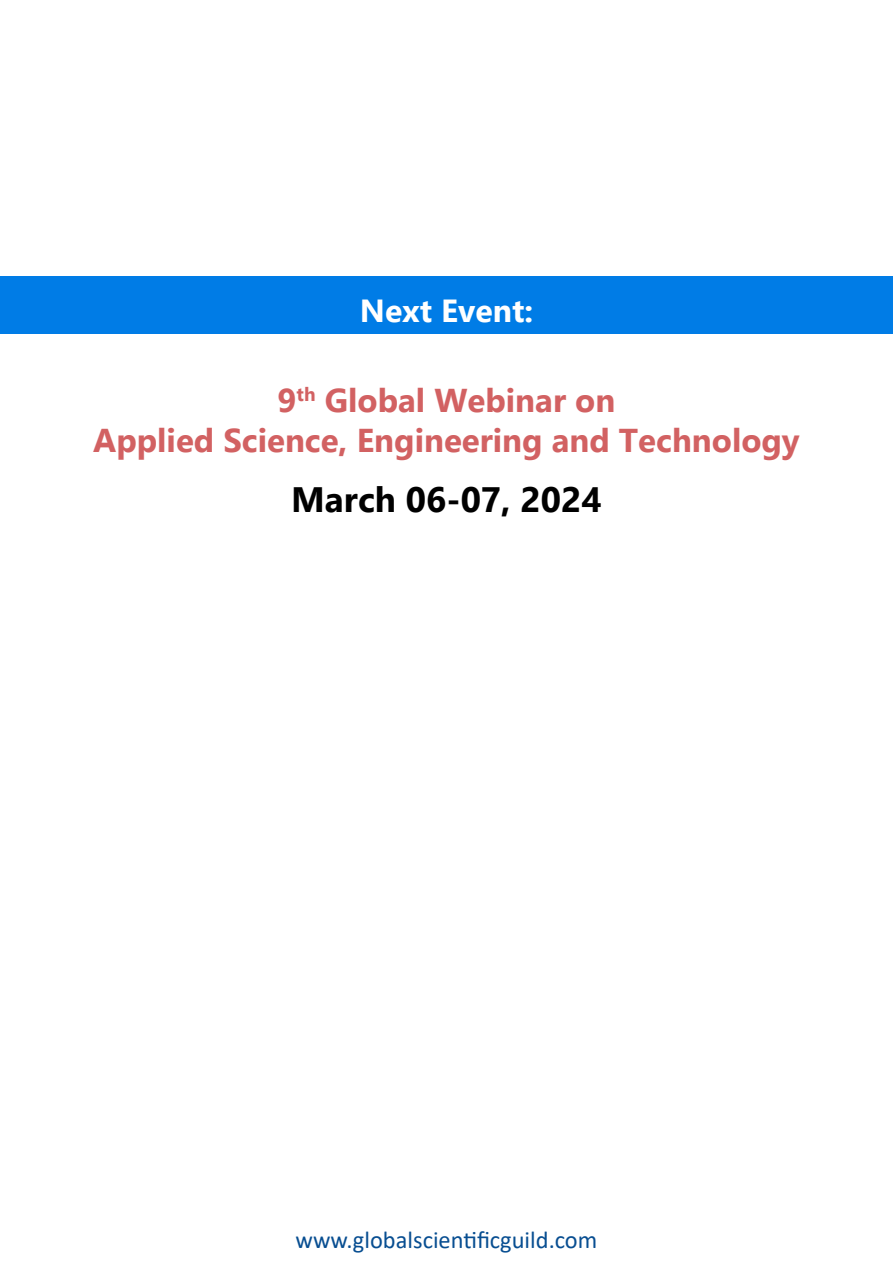
<style>
.page{position:relative;width:893px;height:1263px;background:#fff}
.page>*{position:absolute;margin:0;border:0;box-sizing:border-box;transform-origin:0 0}
.t1{font:700 35.25px "Gadugi";color:#000}
.t2{font:700 33px/39.6px "Gadugi";color:#d26162;text-align:center}
.t3{font:700 31.95px "Gadugi";color:#fff}
.t4{font:24.45px "Calibri";color:#084e91}
</style>
<div class="page">
<div style="left:0;top:276px;width:893px;height:58px;background:#007ce6"></div>
<p class="t3" style="left:360px;top:291px;width:175px">Next Event:</p>
<p class="t2" style="left:93px;top:381px;width:708px">9<sup>th</sup> Global Webinar on<br>Applied Science, Engineering and Technology</p>
<p class="t1" style="left:291px;top:478px;width:312px">March 06-07, 2024</p>
<p class="t4" style="left:295px;top:1222px;width:303px">www.globalscientificguild.com</p>
</div>
